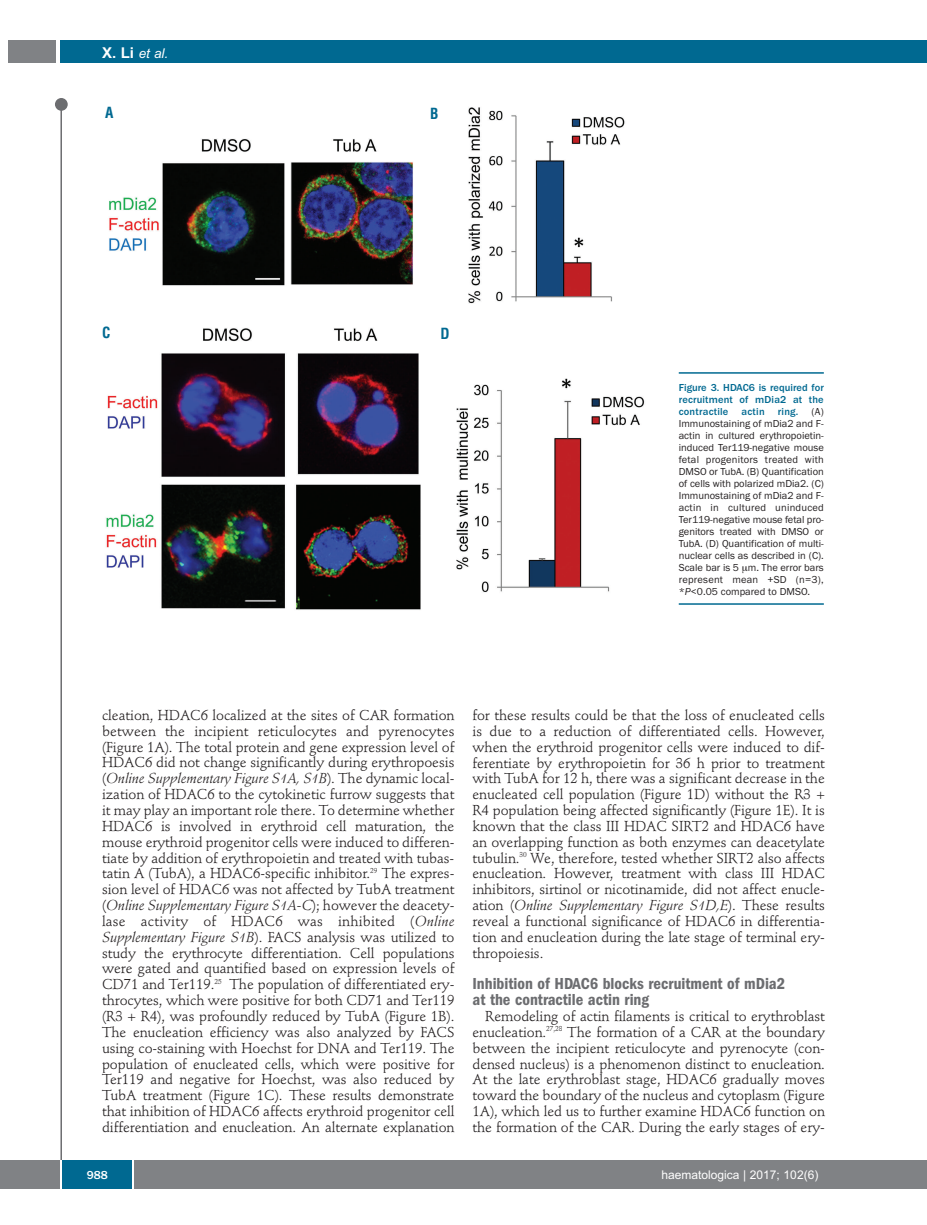
<style>
.page{position:relative;width:927px;height:1225px;background:#fff}
.page>*{position:absolute;margin:0;border:0;box-sizing:border-box;transform-origin:0 0}
.t1{font:600 condensed 16.5px/15.9px "Franklin Gothic";color:#6c6d70}
.t2{font:700 condensed 15px "Helvetica";color:#006991}
.t3{font:14.25px/15.9px "Stempel Schneidler";letter-spacing:-.005em;color:#231f20;text-align:justify}
.t4{font:italic 13.5px "Arial";color:#fff}
.t5{font:12px "Arial";color:#fff}
.t6{font:500 12px "Franklin Gothic";color:#fff}
.t7{font:10.5px/12px "Franklin Gothic";color:#231f20;text-align:justify}
.t8{font:500 10.5px/12px "Franklin Gothic";letter-spacing:.015em;color:#006991;text-align:justify}
.s1{font-weight:700;font-style:normal;font-size:15px}
.s2{font-style:italic}
</style>
<div class="page">
<div style="left:911px;top:40px;width:16px;height:22px;background:#006991"></div>
<div style="left:910px;top:1160px;width:17px;height:28px;background:#808285"></div>
<div style="left:55px;top:98px;width:13px;height:13px;background:#6c6d70;border-radius:50%"></div>
<hr style="left:60px;top:101px;width:2px;height:1061px;background:#6c6d70">
<div style="left:60px;top:40px;width:852px;height:22px;background:#006991"></div>
<div style="left:9px;top:40px;width:47px;height:22px;background:#808285"></div>
<div style="left:0;top:1160px;width:911px;height:28px;background:#808285"></div>
<div style="left:62px;top:1160px;width:71px;height:28px;background:#006991"></div>
<hr style="left:60px;top:1160px;width:2px;height:28px;background:#fff">
<svg style="left:133px;top:1160px;width:1px;height:28px"></svg>
<img style="left:106px;top:107px;width:539px;height:503px">
<hr style="left:679px;top:372px;width:145px;height:2px;background:#006991">
<hr style="left:679px;top:603px;width:145px;height:2px;background:#006991">
<p class="t4" style="left:102px;top:45px;width:68px"><span class="s1">X. Li</span> et al.</p>
<p class="t2" style="left:105px;top:104px;width:10px">A</p>
<p class="t2" style="left:430px;top:105px;width:10px">B</p>
<p class="t2" style="left:102px;top:324px;width:10px">C</p>
<p class="t2" style="left:441px;top:325px;width:11px">D</p>
<p class="t8" style="left:679px;top:381px;width:147px">Figure 3. HDAC6 is required for recruitment of mDia2 at the contractile</p>
<p class="t7" style="left:679px;top:405px;width:147px;text-indent:133px">(A)<br>Immunostaining of mDia2 and F&shy;actin in cultured erythropoietin&shy;induced Ter119-negative mouse fetal progenitors treated with DMSO or TubA. (B) Quantification of cells with polarized mDia2. (C)<br>Immunostaining of mDia2 and F&shy;actin in cultured uninduced Ter119-negative mouse fetal pro&shy;genitors treated with DMSO or TubA. (D) Quantification of multi&shy;nuclear cells as described in (C).<br>Scale bar is 5 m. The error bars represent mean +SD (n=3), *<span class="s2">P</span>&lt;0.05 compared to DMSO.</p>
<p class="t8" style="left:742px;top:405px;width:25px">actin</p>
<p class="t8" style="left:778px;top:405px;width:22px">ring.</p>
<p class="t3" style="left:102px;top:708px;width:354px">cleation, HDAC6 localized at the sites of CAR formation between the incipient reticulocytes and pyrenocytes (Figure 1A). The total protein and gene expression level of HDAC6 did not change significantly during erythropoesis (<span class="s2">Online Supplementary Figure S1A, S1B</span>). The dynamic local&shy;ization of HDAC6 to the cytokinetic furrow suggests that it may play an important role there. To determine whether HDAC6 is involved in erythroid cell maturation, the mouse erythroid progenitor cells were induced to differen&shy;tiate by addition of erythropoietin and treated with tubas&shy;tatin A (TubA), a HDAC6-specific inhibitor.<sup>29</sup> The expres&shy;sion level of HDAC6 was not affected by TubA treatment (<span class="s2">Online Supplementary Figure S1A-C</span>); however the deacety&shy;lase activity of HDAC6 was inhibited (<span class="s2">Online Supplementary Figure S1B</span>). FACS analysis was utilized to study the erythrocyte differentiation. Cell populations were gated and quantified based on expression levels of CD71 and Ter119.<sup>25</sup> The population of differentiated ery&shy;throcytes, which were positive for both CD71 and Ter119 (R3 + R4), was profoundly reduced by TubA (Figure 1B).<br>The enucleation efficiency was also analyzed by FACS using co-staining with Hoechst for DNA and Ter119. The population of enucleated cells, which were positive for Ter119 and negative for Hoechst, was also reduced by TubA treatment (Figure 1C). These results demonstrate that inhibition of HDAC6 affects erythroid progenitor cell differentiation and enucleation. An alternate explanation</p>
<p class="t3" style="left:472px;top:708px;width:354px">for these results could be that the loss of enucleated cells is due to a reduction of differentiated cells. However, when the erythroid progenitor cells were induced to dif&shy;ferentiate by erythropoietin for 36 h prior to treatment with TubA for 12 h, there was a significant decrease in the enucleated cell population (Figure 1D) without the R3 + R4 population being affected significantly (Figure 1E). It is known that the class III HDAC SIRT2 and HDAC6 have an overlapping function as both enzymes can deacetylate tubulin.<sup>30</sup> We, therefore, tested whether SIRT2 also affects enucleation. However, treatment with class III HDAC inhibitors, sirtinol or nicotinamide, did not affect enucle&shy;ation (<span class="s2">Online Supplementary Figure S1D,E</span>). These results reveal a functional significance of HDAC6 in differentia&shy;tion and enucleation during the late stage of terminal ery&shy;thropoiesis.</p>
<p class="t1" style="left:472px;top:977px;width:314px">Inhibition of HDAC6 blocks recruitment of mDia2 at the contractile actin ring</p>
<p class="t3" style="left:472px;top:1009px;width:354px;text-indent:13px">Remodeling of actin filaments is critical to erythroblast enucleation.<sup>27,28</sup> The formation of a CAR at the boundary between the incipient reticulocyte and pyrenocyte (con&shy;densed nucleus) is a phenomenon distinct to enucleation.<br>At the late erythroblast stage, HDAC6 gradually moves toward the boundary of the nucleus and cytoplasm (Figure 1A), which led us to further examine HDAC6 function on the formation of the CAR. During the early stages of ery-</p>
<p class="t6" style="left:87px;top:1167px;width:23px">988</p>
<p class="t5" style="left:661px;top:1167px;width:158px">haematologica | 2017; 102(6)</p>
</div>
